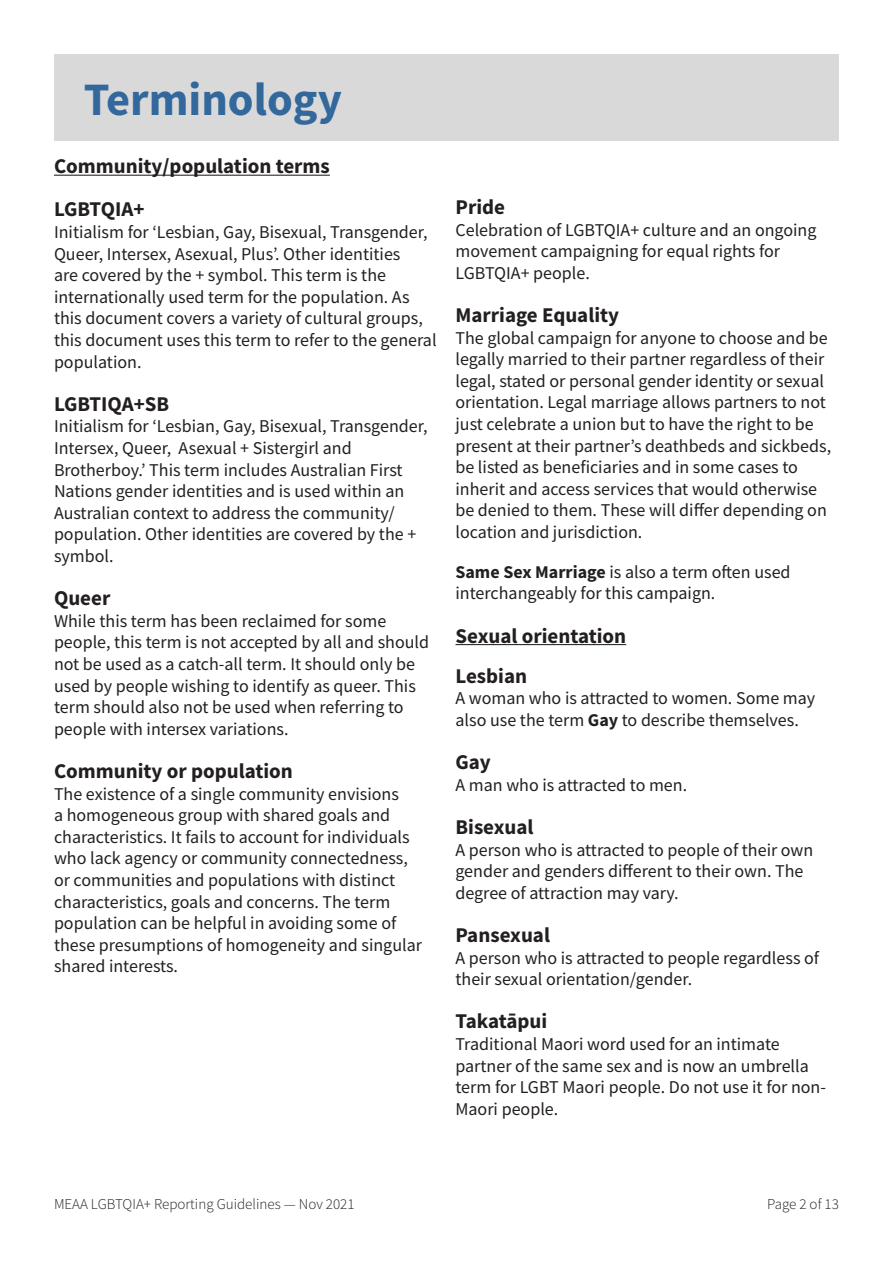
<style>
.page{position:relative;width:893px;height:1263px;background:#fff}
.page>*{position:absolute;margin:0;border:0;box-sizing:border-box;transform-origin:0 0}
.t1{font:700 46.5px "Source Sans Pro";color:#33689c}
.sub_head{font:700 21px "Source Sans Pro";color:#231f20}
.t2{font:18px/21.6px "Source Sans Pro";color:#231f20}
.t3{font:300 15px "Source Sans Pro";color:#231f20}
.s1{font-weight:700}
</style>
<div class="page">
<hr style="left:54px;top:175px;width:276px;height:1px;background:#231f20">
<hr style="left:455px;top:644px;width:171px;height:1px;background:#231f20">
<div style="left:54px;top:54px;width:785px;height:86px;background:#d9d9d9"></div>
<p class="t1" style="left:84px;top:68px;width:260px">Terminology</p>
<p class="sub_head" style="left:54px;top:152px;width:277px">Community/population terms</p>
<p class="sub_head" style="left:54px;top:195px;width:92px">LGBTQIA+</p>
<p class="t2" style="left:54px;top:221px;width:384px">Initialism for ‘Lesbian, Gay, Bisexual, Transgender, Queer, Intersex, Asexual, Plus’. Other identities<br>are covered by the + symbol. This term is the internationally used term for the population. As this document covers a variety of cultural groups, this document uses this term to refer to the general population.</p>
<p class="sub_head" style="left:54px;top:389px;width:117px">LGBTIQA+SB</p>
<p class="t2" style="left:54px;top:415px;width:375px">Initialism for ‘Lesbian, Gay, Bisexual, Transgender, Intersex, Queer, Asexual + Sistergirl and Brotherboy.’ This term includes Australian First Nations gender identities and is used within an Australian context to address the community/ population. Other identities are covered by the + symbol.</p>
<p class="sub_head" style="left:54px;top:584px;width:58px">Queer</p>
<p class="t2" style="left:54px;top:610px;width:377px">While this term has been reclaimed for some people, this term is not accepted by all and should not be used as a catch-all term. It should only be used by people wishing to identify as queer. This term should also not be used when referring to people with intersex variations.</p>
<p class="sub_head" style="left:54px;top:757px;width:240px">Community or population</p>
<p class="t2" style="left:54px;top:783px;width:370px">The existence of a single community envisions<br>a homogeneous group with shared goals and characteristics. It fails to account for individuals who lack agency or community connectedness, or communities and populations with distinct characteristics, goals and concerns. The term population can be helpful in avoiding some of these presumptions of homogeneity and singular shared interests.</p>
<p class="sub_head" style="left:455px;top:193px;width:51px">Pride</p>
<p class="t2" style="left:455px;top:219px;width:363px">Celebration of LGBTQIA+ culture and an ongoing movement campaigning for equal rights for<br>LGBTQIA+ people.</p>
<p class="sub_head" style="left:455px;top:301px;width:165px">Marriage Equality</p>
<p class="t2" style="left:455px;top:327px;width:377px">The global campaign for anyone to choose and be legally married to their partner regardless of their legal, stated or personal gender identity or sexual orientation. Legal marriage allows partners to not just celebrate a union but to have the right to be present at their partner’s deathbeds and sickbeds, be listed as beneficiaries and in some cases to inherit and access services that would otherwise be denied to them. These will differ depending on location and jurisdiction.</p>
<p class="t2" style="left:455px;top:561px;width:337px"><span class="s1">Same Sex Marriage</span> is also a term often used interchangeably for this campaign.</p>
<p class="sub_head" style="left:455px;top:621px;width:172px">Sexual orientation</p>
<p class="sub_head" style="left:455px;top:661px;width:73px">Lesbian</p>
<p class="t2" style="left:455px;top:687px;width:361px">A woman who is attracted to women. Some may also use the term <span class="s1">Gay</span> to describe themselves.</p>
<p class="sub_head" style="left:455px;top:748px;width:37px">Gay</p>
<p class="t2" style="left:455px;top:774px;width:233px">A man who is attracted to men.</p>
<p class="sub_head" style="left:455px;top:813px;width:80px">Bisexual</p>
<p class="t2" style="left:455px;top:839px;width:359px">A person who is attracted to people of their own gender and genders different to their own. The degree of attraction may vary.</p>
<p class="sub_head" style="left:455px;top:921px;width:96px">Pansexual</p>
<p class="t2" style="left:455px;top:947px;width:365px">A person who is attracted to people regardless of their sexual orientation/gender.</p>
<p class="sub_head" style="left:455px;top:1007px;width:93px">Takatāpui</p>
<p class="t2" style="left:455px;top:1033px;width:372px">Traditional Maori word used for an intimate partner of the same sex and is now an umbrella term for LGBT Maori people. Do not use it for non-Maori people.</p>
<p class="t3" style="left:54px;top:1195px;width:302px">MEAA LGBTQIA+ Reporting Guidelines — Nov 2021</p>
<p class="t3" style="left:767px;top:1195px;width:73px">Page 2 of 13</p>
</div>
